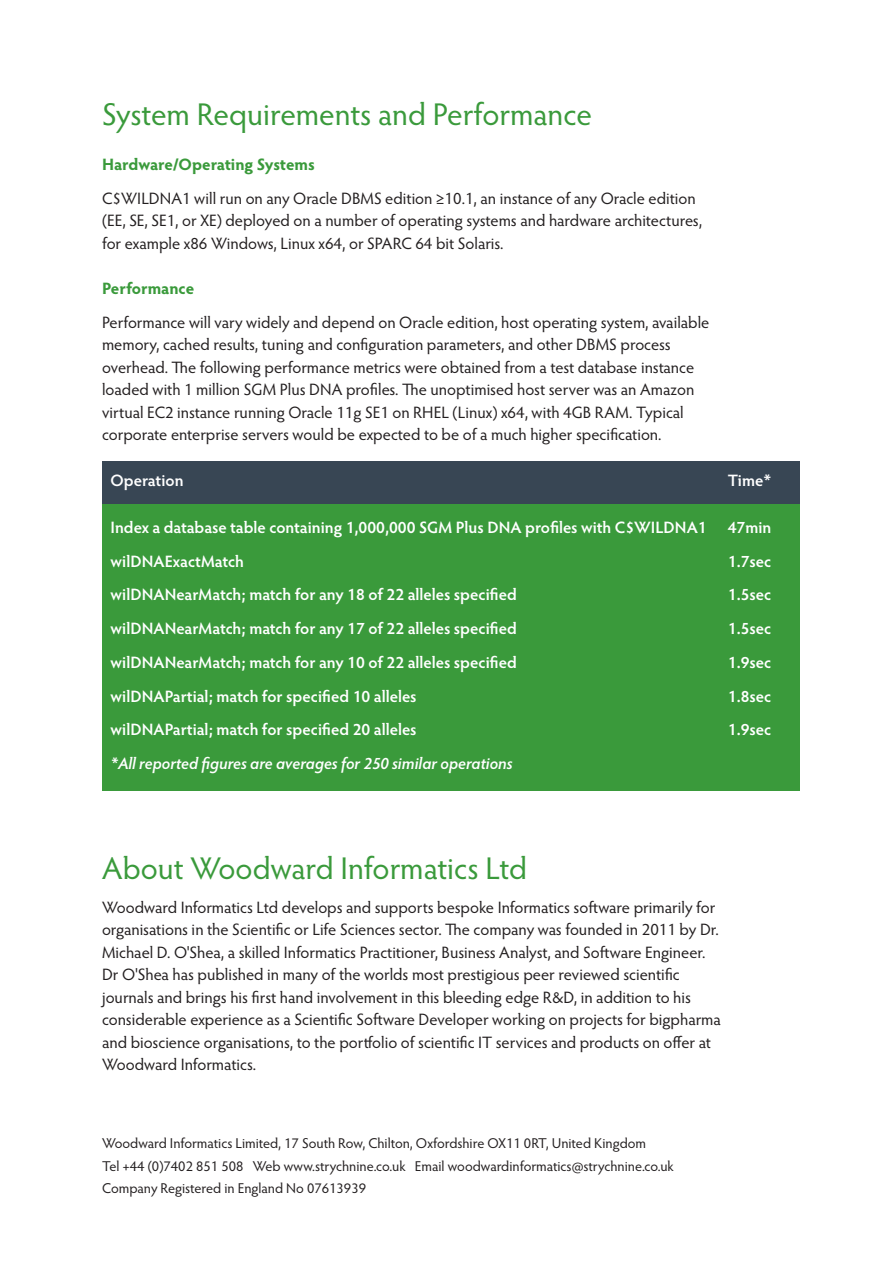
<style>
.page{position:relative;width:893px;height:1263px;background:#fff}
.page>*{position:absolute;margin:0;border:0;box-sizing:border-box;transform-origin:0 0}
.t1{font:31.5px "Hypatia Sans Pro";letter-spacing:-.005em;color:#3a9a3b}
.t2{font:16.5px/22.5px "Hypatia Sans Pro";color:#231f20}
.t3{font:600 16.5px "Hypatia Sans Pro";color:#fff}
.t4{font:italic 600 16.5px "Hypatia Sans Pro";color:#fff}
.t5{font:700 16.5px "Hypatia Sans Pro";letter-spacing:-.005em;color:#3a9a3b}
.t6{font:14.25px/22.5px "Hypatia Sans Pro";color:#231f20}
</style>
<div class="page">
<div style="left:102px;top:461px;width:697px;height:330px;background:#3a9a3b"></div>
<div style="left:102px;top:461px;width:697px;height:43px;background:#384654"></div>
<h1 class="t1" style="left:102px;top:102px;width:491px">System Requirements and Performance</h1>
<p class="t5" style="left:102px;top:158px;width:214px">Hardware/Operating Systems</p>
<p class="t2" style="left:102px;top:189px;width:601px">C$WILDNA1 will run on any Oracle DBMS edition ≥10.1, an instance of any Oracle edition (EE, SE, SE1, or XE) deployed on a number of operating systems and hardware architectures, for example x86 Windows, Linux x64, or SPARC 64 bit Solaris.</p>
<p class="t5" style="left:102px;top:282px;width:94px">Performance</p>
<p class="t2" style="left:102px;top:312px;width:609px">Performance will vary widely and depend on Oracle edition, host operating system, available memory, cached results, tuning and configuration parameters, and other DBMS process overhead. The following performance metrics were obtained from a test database instance loaded with 1 million SGM Plus DNA profiles. The unoptimised host server was an Amazon virtual EC2 instance running Oracle 11g SE1 on RHEL (Linux) x64, with 4GB RAM. Typical corporate enterprise servers would be expected to be of a much higher specification.</p>
<p class="t3" style="left:111px;top:473px;width:74px">Operation</p>
<p class="t3" style="left:728px;top:473px;width:45px">Time*</p>
<p class="t3" style="left:111px;top:521px;width:598px">Index a database table containing 1,000,000 SGM Plus DNA profiles with C$WILDNA1</p>
<p class="t3" style="left:728px;top:521px;width:45px">47min</p>
<p class="t3" style="left:111px;top:554px;width:135px">wilDNAExactMatch</p>
<p class="t3" style="left:728px;top:554px;width:45px">1.7sec</p>
<p class="t3" style="left:111px;top:588px;width:408px">wilDNANearMatch; match for any 18 of 22 alleles specified</p>
<p class="t3" style="left:728px;top:588px;width:45px">1.5sec</p>
<p class="t3" style="left:111px;top:622px;width:408px">wilDNANearMatch; match for any 17 of 22 alleles specified</p>
<p class="t3" style="left:728px;top:622px;width:45px">1.5sec</p>
<p class="t3" style="left:111px;top:656px;width:408px">wilDNANearMatch; match for any 10 of 22 alleles specified</p>
<p class="t3" style="left:728px;top:656px;width:45px">1.9sec</p>
<p class="t3" style="left:111px;top:689px;width:308px">wilDNAPartial; match for specified 10 alleles</p>
<p class="t3" style="left:728px;top:689px;width:45px">1.8sec</p>
<p class="t3" style="left:111px;top:723px;width:308px">wilDNAPartial; match for specified 20 alleles</p>
<p class="t3" style="left:728px;top:723px;width:45px">1.9sec</p>
<p class="t4" style="left:111px;top:757px;width:404px">*All reported figures are averages for 250 similar operations</p>
<h1 class="t1" style="left:102px;top:856px;width:426px">About Woodward Informatics Ltd</h1>
<p class="t2" style="left:102px;top:897px;width:620px">Woodward Informatics Ltd develops and supports bespoke Informatics software primarily for organisations in the Scientific or Life Sciences sector. The company was founded in 2011 by Dr.<br>Michael D. O'Shea, a skilled Informatics Practitioner, Business Analyst, and Software Engineer.<br>Dr O'Shea has published in many of the worlds most prestigious peer reviewed scientific journals and brings his first hand involvement in this bleeding edge R&amp;D, in addition to his considerable experience as a Scientific Software Developer working on projects for bigpharma and bioscience organisations, to the portfolio of scientific IT services and products on offer at Woodward Informatics.</p>
<p class="t6" style="left:102px;top:1133px;width:573px">Woodward Informatics Limited, 17 South Row, Chilton, Oxfordshire OX11 0RT, United Kingdom<br>Tel +44 (0)7402 851 508 Web www.strychnine.co.uk Email woodwardinformatics@strychnine.co.uk<br>Company Registered in England No 07613939</p>
</div>
